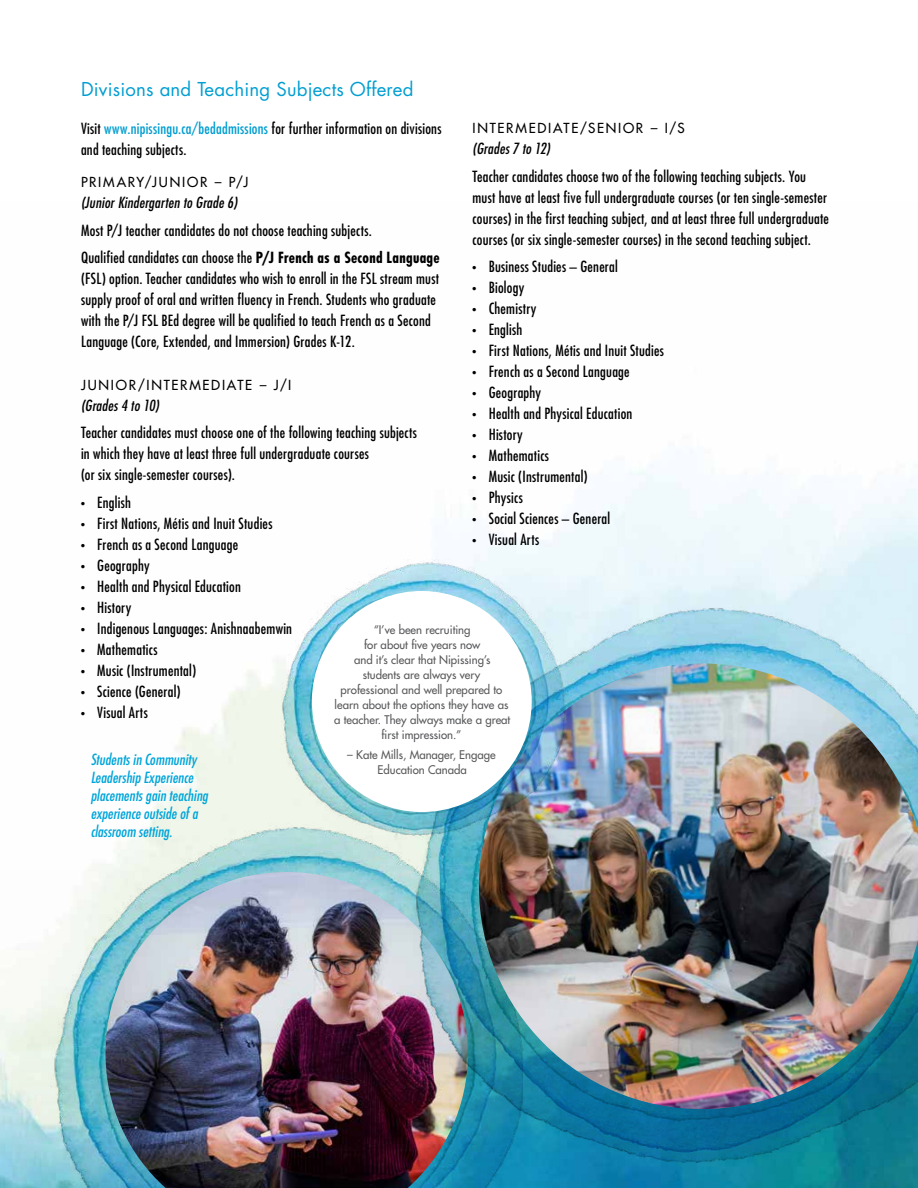
<style>
.page{position:relative;width:918px;height:1188px;background:#fff}
.page>*{position:absolute;margin:0;border:0;box-sizing:border-box;transform-origin:0 0}
.Blue_subhead{font:18.6px "Futura Std";letter-spacing:.01em;color:#009ed1}
.P_Body_Copy{font:condensed 15px/21px "Futura Std";letter-spacing:.015em;color:#000}
.P_Body_Copy_Small_Space_after{font:condensed 15px/21px "Futura Std";letter-spacing:.015em;color:#000}
.NEW_Paragraph_smaller{font:italic condensed 15px/18px "Futura Std";letter-spacing:.005em;color:#00a5da}
.P_Body_Copy_Small_Space_after-2{font:italic condensed 15px "Futura Std";letter-spacing:.015em;color:#000}
.NEW_Subhead_Black_CAPS{font:500 13.5px "Futura Std";letter-spacing:.13em;color:#000}
.Bubble_grey_text{font:500 11.7px/15px "Futura Std";color:#58595b;text-align:center}
.s1{color:#009ed1}
.s2{font-weight:700}
.s3{font-weight:300;font-size:9px}
</style>
<div class="page">
<img style="left:0;top:451px;width:918px;height:737px">
<img style="left:45px;top:804px;width:360px;height:384px">
<img style="left:105px;top:872px;width:300px;height:316px">
<img style="left:405px;top:579px;width:513px;height:609px">
<img style="left:479px;top:663px;width:439px;height:446px">
<img style="left:268px;top:554px;width:305px;height:294px">
<svg style="left:311px;top:590px;width:221px;height:223px"></svg>
<p class="Blue_subhead" style="left:81px;top:78px;width:334px">Divisions and Teaching Subjects Offered</p>
<p class="P_Body_Copy_Small_Space_after" style="left:81px;top:118px;width:362px">Visit <span class="s1">www.nipissingu.ca/bedadmissions</span> for further information on divisions and teaching subjects.</p>
<p class="NEW_Subhead_Black_CAPS" style="left:81px;top:174px;width:169px">PRIMARY/JUNIOR – P/J</p>
<p class="P_Body_Copy_Small_Space_after-2" style="left:81px;top:194px;width:158px">(Junior Kindergarten to Grade 6)</p>
<p class="P_Body_Copy_Small_Space_after" style="left:81px;top:220px;width:292px">Most P/J teacher candidates do not choose teaching subjects.</p>
<h5 class="P_Body_Copy" style="left:81px;top:247px;width:360px">Qualified candidates can choose the <span class="s2">P/J French as a Second Language </span>(FSL) option. Teacher candidates who wish to enroll in the FSL stream must supply proof of oral and written fluency in French. Students who graduate with the P/J FSL BEd degree will be qualified to teach French as a Second Language (Core, Extended, and Immersion) Grades K-12.</h5>
<p class="NEW_Subhead_Black_CAPS" style="left:81px;top:376px;width:212px">JUNIOR/INTERMEDIATE – J/I</p>
<p class="P_Body_Copy_Small_Space_after-2" style="left:81px;top:396px;width:79px">(Grades 4 to 10)</p>
<p class="P_Body_Copy_Small_Space_after" style="left:81px;top:422px;width:338px">Teacher candidates must choose one of the following teaching subjects in which they have at least three full undergraduate courses<br>(or six single-semester courses).</p>
<p class="P_Body_Copy" style="left:81px;top:492px;width:51px"><span class="s3">•</span> English</p>
<p class="P_Body_Copy" style="left:81px;top:513px;width:193px"><span class="s3">•</span> First Nations, Métis and Inuit Studies</p>
<p class="P_Body_Copy" style="left:81px;top:534px;width:159px"><span class="s3">•</span> French as a Second Language</p>
<p class="P_Body_Copy" style="left:81px;top:555px;width:70px"><span class="s3">•</span> Geography</p>
<p class="P_Body_Copy" style="left:81px;top:576px;width:161px"><span class="s3">•</span> Health and Physical Education</p>
<p class="P_Body_Copy" style="left:81px;top:597px;width:52px"><span class="s3">•</span> History</p>
<p class="P_Body_Copy" style="left:81px;top:618px;width:213px"><span class="s3">•</span> Indigenous Languages: Anishnaabemwin</p>
<p class="P_Body_Copy" style="left:81px;top:639px;width:78px"><span class="s3">•</span> Mathematics</p>
<p class="P_Body_Copy" style="left:81px;top:660px;width:117px"><span class="s3">•</span> Music (Instrumental)</p>
<p class="P_Body_Copy" style="left:81px;top:681px;width:101px"><span class="s3">•</span> Science (General)</p>
<p class="P_Body_Copy" style="left:81px;top:702px;width:68px"><span class="s3">•</span> Visual Arts</p>
<p class="NEW_Subhead_Black_CAPS" style="left:472px;top:120px;width:214px">INTERMEDIATE/SENIOR – I/S</p>
<p class="P_Body_Copy_Small_Space_after-2" style="left:472px;top:140px;width:79px">(Grades 7 to 12)</p>
<p class="P_Body_Copy_Small_Space_after" style="left:472px;top:166px;width:358px">Teacher candidates choose two of the following teaching subjects. You must have at least five full undergraduate courses (or ten single-semester courses) in the first teaching subject, and at least three full undergraduate courses (or six single-semester courses) in the second teaching subject.</p>
<p class="P_Body_Copy" style="left:472px;top:256px;width:147px"><span class="s3">•</span> Business Studies – General</p>
<p class="P_Body_Copy" style="left:472px;top:277px;width:53px"><span class="s3">•</span> Biology</p>
<p class="P_Body_Copy" style="left:472px;top:298px;width:65px"><span class="s3">•</span> Chemistry</p>
<p class="P_Body_Copy" style="left:472px;top:319px;width:51px"><span class="s3">•</span> English</p>
<p class="P_Body_Copy" style="left:472px;top:340px;width:193px"><span class="s3">•</span> First Nations, Métis and Inuit Studies</p>
<p class="P_Body_Copy" style="left:472px;top:361px;width:159px"><span class="s3">•</span> French as a Second Language</p>
<p class="P_Body_Copy" style="left:472px;top:382px;width:70px"><span class="s3">•</span> Geography</p>
<p class="P_Body_Copy" style="left:472px;top:403px;width:161px"><span class="s3">•</span> Health and Physical Education</p>
<p class="P_Body_Copy" style="left:472px;top:424px;width:52px"><span class="s3">•</span> History</p>
<p class="P_Body_Copy" style="left:472px;top:445px;width:78px"><span class="s3">•</span> Mathematics</p>
<p class="P_Body_Copy" style="left:472px;top:466px;width:117px"><span class="s3">•</span> Music (Instrumental)</p>
<p class="P_Body_Copy" style="left:472px;top:487px;width:52px"><span class="s3">•</span> Physics</p>
<p class="P_Body_Copy" style="left:472px;top:508px;width:139px"><span class="s3">•</span> Social Sciences – General</p>
<p class="P_Body_Copy" style="left:472px;top:529px;width:68px"><span class="s3">•</span> Visual Arts</p>
<p class="Bubble_grey_text" style="left:334px;top:622px;width:178px">“I’ve been recruiting<br>for about five years now<br>and it’s clear that Nipissing’s students are always very professional and well prepared to learn about the options they have as a teacher. They always make a great first impression.”</p>
<p class="Bubble_grey_text" style="left:347px;top:747px;width:150px">– Kate Mills, Manager, Engage<br>Education Canada</p>
<p class="NEW_Paragraph_smaller" style="left:91px;top:751px;width:119px">Students in Community<br>Leadership Experience placements gain teaching experience outside of a classroom setting.</p>
</div>
